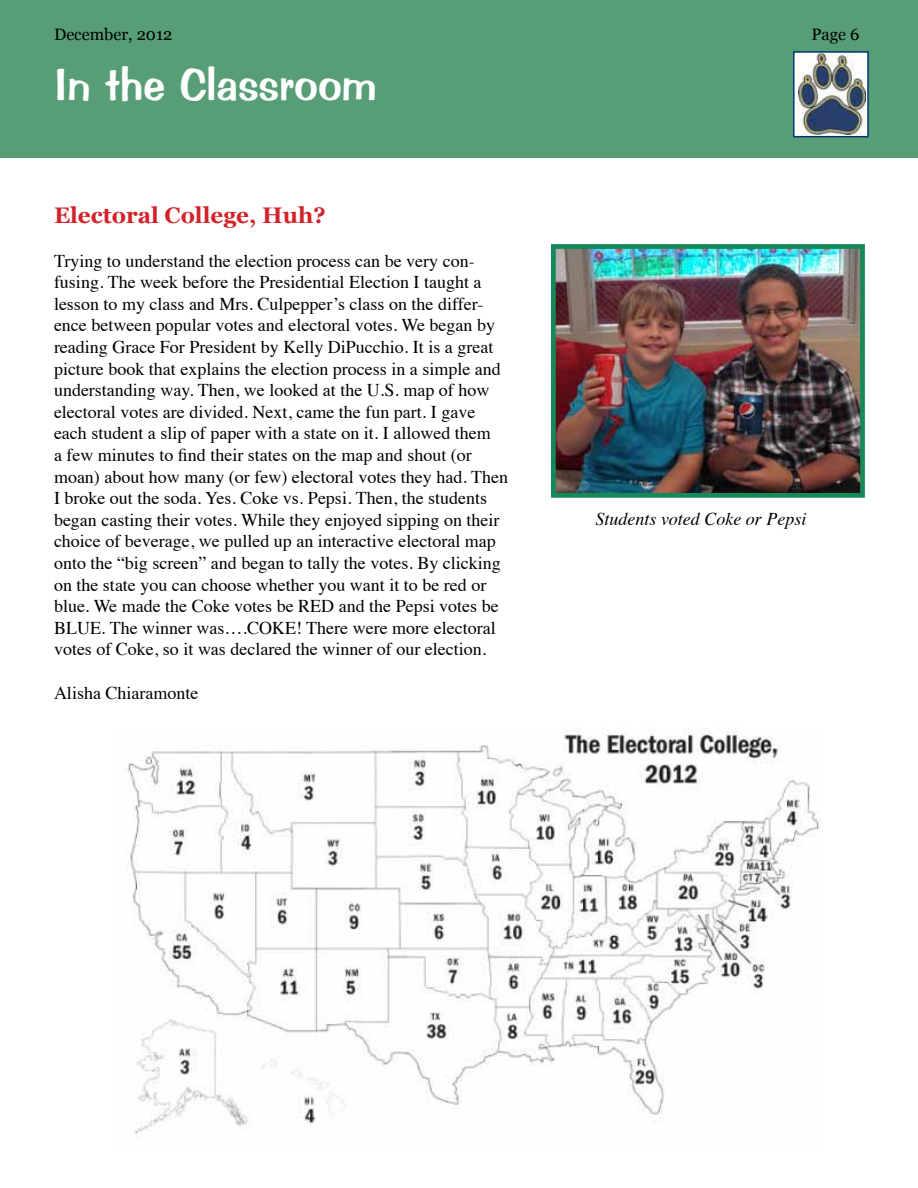
<style>
.page{position:relative;width:918px;height:1188px;background:#fff}
.page>*{position:absolute;margin:0;border:0;box-sizing:border-box;transform-origin:0 0}
.t1{font:45px "Impress BT";color:#fff}
.t2{font:700 22.5px "Georgia";color:#d2232a}
.t3{font:18px/21.6px "Times";color:#000}
.t4{font:italic 18px "Times";color:#000}
.t5{font:16.5px "Georgia";color:#000}
</style>
<div class="page">
<div style="left:0;top:0;width:918px;height:158px;background:#579e77"></div>
<svg style="left:796px;top:54px;width:70px;height:80px"></svg>
<img style="left:799px;top:54px;width:66px;height:80px">
<div style="left:793px;top:51px;width:76px;height:86px;border:2px solid #003471"></div>
<img style="left:557px;top:250px;width:302px;height:242px">
<div style="left:551px;top:244px;width:314px;height:254px;border:5px solid #168959"></div>
<img style="left:124px;top:728px;width:696px;height:406px">
<p class="t5" style="left:54px;top:25px;width:120px">December, 2012</p>
<p class="t5" style="left:811px;top:25px;width:50px">Page 6</p>
<h1 class="t1" style="left:54px;top:57px;width:324px">In the Classroom</h1>
<p class="t2" style="left:54px;top:201px;width:273px">Electoral College, Huh?</p>
<p class="t3" style="left:54px;top:248px;width:456px">Trying to understand the election process can be very con&shy;fusing. The week before the Presidential Election I taught a lesson to my class and Mrs. Culpepper’s class on the differ&shy;ence between popular votes and electoral votes. We began by reading Grace For President by Kelly DiPucchio. It is a great picture book that explains the election process in a simple and understanding way. Then, we looked at the U.S. map of how electoral votes are divided. Next, came the fun part. I gave each student a slip of paper with a state on it. I allowed them<br>a few minutes to find their states on the map and shout (or moan) about how many (or few) electoral votes they had. Then I broke out the soda. Yes. Coke vs. Pepsi. Then, the students began casting their votes. While they enjoyed sipping on their choice of beverage, we pulled up an interactive electoral map onto the “big screen” and began to tally the votes. By clicking on the state you can choose whether you want it to be red or blue. We made the Coke votes be RED and the Pepsi votes be BLUE. The winner was….COKE! There were more electoral votes of Coke, so it was declared the winner of our election.</p>
<p class="t3" style="left:54px;top:680px;width:146px">Alisha Chiaramonte</p>
<p class="t4" style="left:596px;top:503px;width:212px">Students voted Coke or Pepsi</p>
</div>
